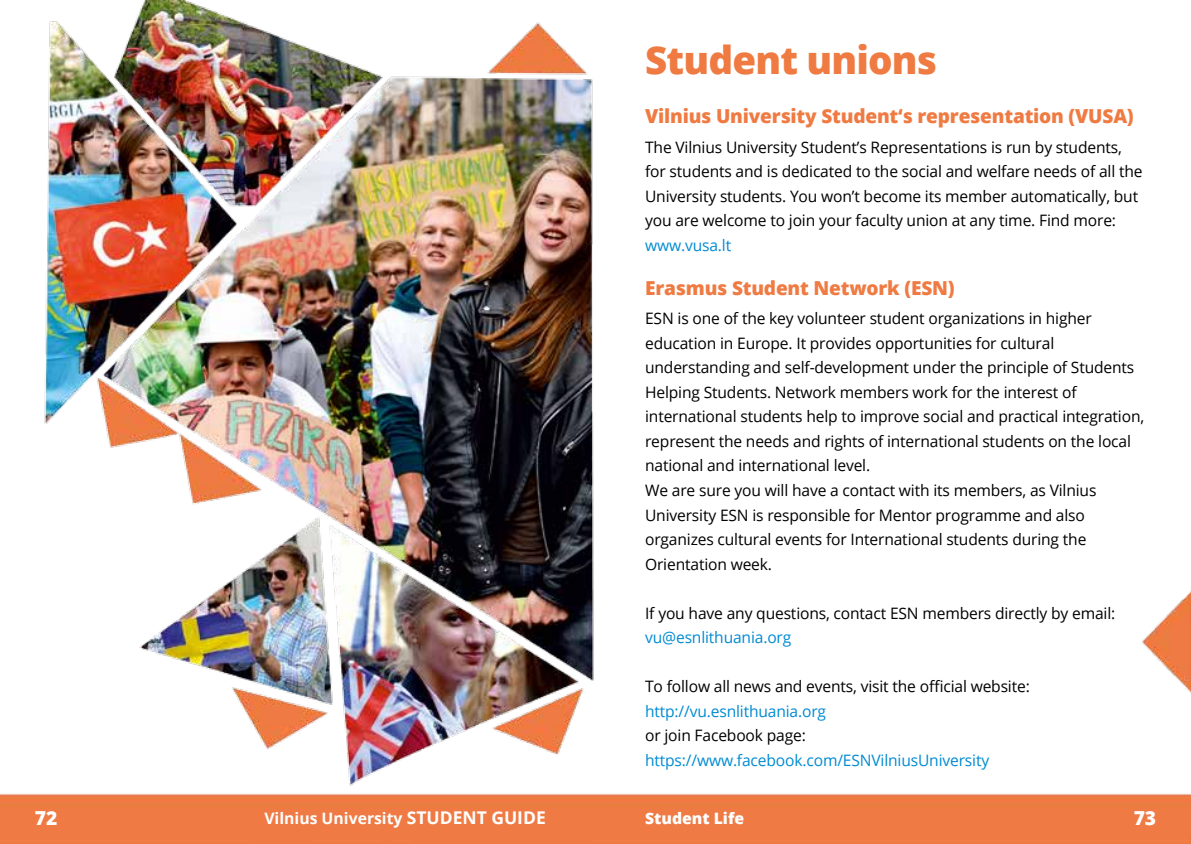
<style>
.page{position:relative;width:1191px;height:844px;background:#fff}
.page>*{position:absolute;margin:0;border:0;box-sizing:border-box;transform-origin:0 0}
.t1{font:800 38.5px "Open Sans";letter-spacing:-.02em;color:#ef7b42}
.t2{font:800 19.25px "Open Sans";letter-spacing:-.01em;color:#ef7b42}
.t3{font:800 19.25px "Open Sans";color:#fff}
.t4{font:15.75px/24.5px "Open Sans";letter-spacing:-.01em;color:#000}
.t5{font:15.75px "Open Sans";letter-spacing:-.01em;color:#008bd2}
.t6{font:700 15.75px "Open Sans";color:#fff}
.t7{font:800 15.75px "Open Sans";color:#fff}
.s1{font-size:17.5px}
</style>
<div class="page">
<img style="left:0;top:0;width:1191px;height:843px">
<h1 class="t1" style="left:645px;top:31px;width:293px">Student unions</h1>
<p class="t2" style="left:645px;top:101px;width:490px">Vilnius University Student‘s representation (VUSA)</p>
<p class="t4" style="left:645px;top:134px;width:499px">The Vilnius University Student’s Representations is run by students, for students and is dedicated to the social and welfare needs of all the University students. You won’t become its member automatically, but you are welcome to join your faculty union at any time. Find more:</p>
<p class="t5" style="left:645px;top:234px;width:88px">www.vusa.lt</p>
<p class="t2" style="left:645px;top:273px;width:311px">Erasmus Student Network (ESN)</p>
<p class="t4" style="left:645px;top:306px;width:500px">ESN is one of the key volunteer student organizations in higher education in Europe. It provides opportunities for cultural understanding and self-development under the principle of Students Helping Students. Network members work for the interest of international students help to improve social and practical integration, represent the needs and rights of international students on the local national and international level.<br>We are sure you will have a contact with its members, as Vilnius University ESN is responsible for Mentor programme and also organizes cultural events for International students during the Orientation week.</p>
<p class="t4" style="left:645px;top:600px;width:472px">If you have any questions, contact ESN members directly by email:</p>
<p class="t5" style="left:645px;top:626px;width:148px">vu@esnlithuania.org</p>
<p class="t4" style="left:645px;top:673px;width:386px">To follow all news and events, visit the official website:</p>
<p class="t5" style="left:645px;top:700px;width:182px">http://vu.esnlithuania.org</p>
<p class="t4" style="left:645px;top:722px;width:162px">or join Facebook page:</p>
<p class="t5" style="left:645px;top:749px;width:345px">https://www.facebook.com/ESNVilniusUniversity</p>
<p class="t3" style="left:35px;top:803px;width:24px">72</p>
<p class="t6" style="left:264px;top:806px;width:283px">Vilnius University <span class="s1">STUDENT GUIDE</span></p>
<p class="t7" style="left:714px;top:805px;width:28px">life</p>
<p class="t7" style="left:645px;top:806px;width:101px">Student Life</p>
<p class="t3" style="left:1133px;top:803px;width:24px">73</p>
</div>
